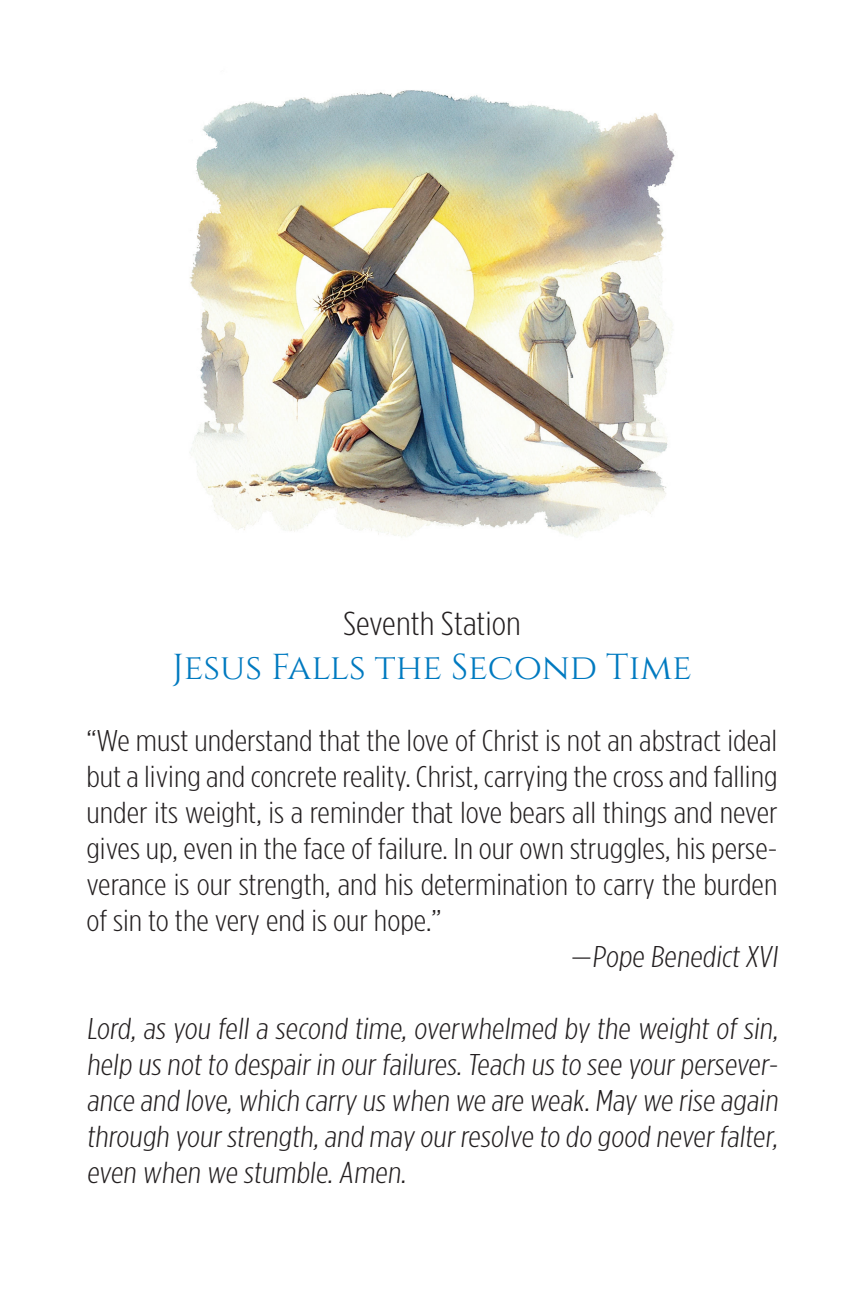
<style>
.page{position:relative;width:864px;height:1296px;background:#fff}
.page>*{position:absolute;margin:0;border:0;box-sizing:border-box;transform-origin:0 0}
.t1{font:36px "Cinzel";color:#007ac0}
.t2{font:300 33px "Gotham Condensed";color:#231f20;scale:1.2 1}
.t3{font:300 30px/36px "Gotham Condensed";color:#231f20;text-align:justify;scale:1.2 1}
</style>
<div class="page">
<img style="left:189px;top:90px;width:487px;height:447px">
<p class="t2" style="left:343px;top:607px;width:150px">Seventh Station</p>
<p class="t1" style="left:172px;top:646px;width:521px">Jesus Falls the Second Time</p>
<p class="t3" style="left:86px;top:722px;width:578px">“We must understand that the love of Christ is not an abstract ideal but a living and concrete reality. Christ, carrying the cross and falling under its weight, is a reminder that love bears all things and never gives up, even in the face of failure. In our own struggles, his perse&shy;verance is our strength, and his determination to carry the burden of sin to the very end is our hope.”</p>
<p class="t3" style="left:571px;top:938px;width:177px">—Pope Benedict XVI</p>
<p class="t3" style="left:86px;top:1010px;width:581px">Lord, as you fell a second time, overwhelmed by the weight of sin, help us not to despair in our failures.Teach us to see your persever&shy;ance and love,which carry us when we are weak.May we rise again through your strength,and may our resolve to do good never falter, even when we stumble.Amen.</p>
</div>
